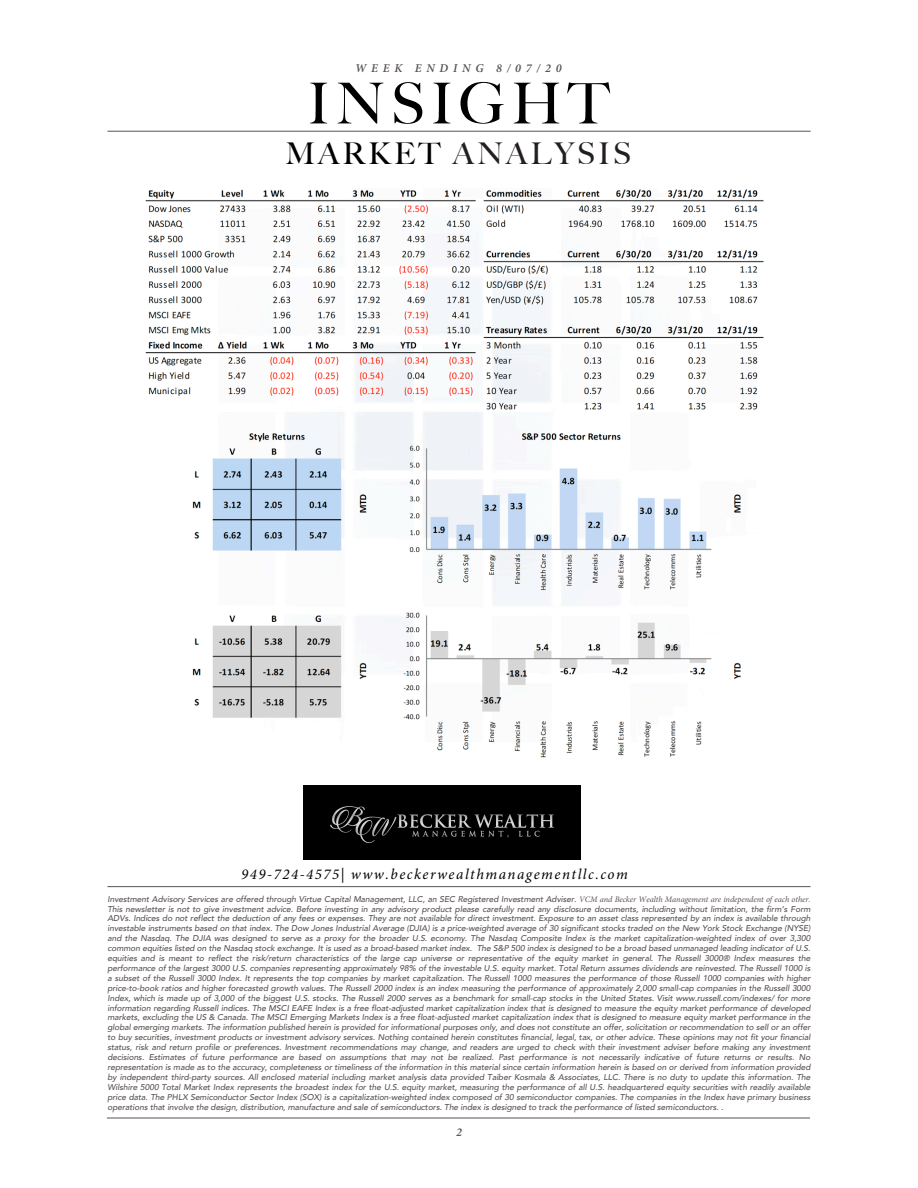
<style>
.page{position:relative;width:918px;height:1188px;background:#fff}
.page>*{position:absolute;margin:0;border:0;box-sizing:border-box;transform-origin:0 0}
.t1{font:500 56.55px "Big Caslon";letter-spacing:.1em;color:#000}
.t2{font:500 30px "Big Caslon";letter-spacing:.1em;color:#231f20}
.t3{font:italic 15px "Minion Pro";letter-spacing:.1em;color:#000}
.t4{font:italic 600 12px "Minion Pro";letter-spacing:.4em;color:#595352}
.t5{font:italic 500 8.4px/9.9px "Avenir";letter-spacing:-.005em;color:#595352;text-align:justify}
.s1{color:#000}
.s2{font-family:"Minion Pro";font-weight:400}
</style>
<div class="page">
<hr style="left:107px;top:886px;width:704px;height:1px;background:#595352">
<hr style="left:107px;top:1118px;width:703px;height:1px;background:#595352">
<hr style="left:107px;top:131px;width:704px;height:1px;background:#595352">
<img style="left:145px;top:189px;width:619px;height:569px">
<img style="left:303px;top:786px;width:278px;height:74px">
<p class="t4" style="left:355px;top:59px;width:208px">WEEK ENDING 8/07/20</p>
<p class="t1" style="left:307px;top:57px;width:304px">INSIGHT</p>
<p class="t2" style="left:285px;top:129px;width:347px"><span class="s1">MARKET</span> ANALYSIS</p>
<h3 class="t3" style="left:241px;top:863px;width:388px">949-724-4575| www.beckerwealthmanagementllc.com</h3>
<p class="t5" style="left:107px;top:894px;width:705px">Investment Advisory Services are offered through Virtue Capital Management, LLC, an SEC Registered Investment Adviser. <span class="s2">VCM and Becker Wealth Management are independent of each other.<br></span>This newsletter is not to give investment advice. Before investing in any advisory product please carefully read any disclosure documents, including without limitation, the firm’s Form ADVs. Indices do not reflect the deduction of any fees or expenses. They are not available for direct investment. Exposure to an asset class represented by an index is available through investable instruments based on that index. The Dow Jones Industrial Average (DJIA) is a price-weighted average of 30 significant stocks traded on the New York Stock Exchange (NYSE) and the Nasdaq. The DJIA was designed to serve as a proxy for the broader U.S. economy. The Nasdaq Composite Index is the market capitalization-weighted index of over 3,300 common equities listed on the Nasdaq stock exchange. It is used as a broad-based market index. The S&amp;P 500 index is designed to be a broad based unmanaged leading indicator of U.S. equities and is meant to reflect the risk/return characteristics of the large cap universe or representative of the equity market in general. The Russell 3000® Index measures the performance of the largest 3000 U.S. companies representing approximately 98% of the investable U.S. equity market. Total Return assumes dividends are reinvested. The Russell 1000 is a subset of the Russell 3000 Index. It represents the top companies by market capitalization. The Russell 1000 measures the performance of those Russell 1000 companies with higher price-to-book ratios and higher forecasted growth values. The Russell 2000 index is an index measuring the performance of approximately 2,000 small-cap companies in the Russell 3000<br>Index, which is made up of 3,000 of the biggest U.S. stocks. The Russell 2000 serves as a benchmark for small-cap stocks in the United States. Visit www.russell.com/indexes/ for more information regarding Russell indices. The MSCI EAFE Index is a free float-adjusted market capitalization index that is designed to measure the equity market performance of developed markets, excluding the US &amp; Canada. The MSCI Emerging Markets Index is a free float-adjusted market capitalization index that is designed to measure equity market performance in the global emerging markets. The information published herein is provided for informational purposes only, and does not constitute an offer, solicitation or recommendation to sell or an offer to buy securities, investment products or investment advisory services. Nothing contained herein constitutes financial, legal, tax, or other advice. These opinions may not fit your financial status, risk and return profile or preferences. Investment recommendations may change, and readers are urged to check with their investment adviser before making any investment decisions. Estimates of future performance are based on assumptions that may not be realized. Past performance is not necessarily indicative of future returns or results. No representation is made as to the accuracy, completeness or timeliness of the information in this material since certain information herein is based on or derived from information provided by independent third-party sources. All enclosed material including market analysis data provided Taiber Kosmala &amp; Associates, LLC. There is no duty to update this information. The Wilshire 5000 Total Market Index represents the broadest index for the U.S. equity market, measuring the performance of all U.S. headquartered equity securities with readily available price data. The PHLX Semiconductor Sector Index (SOX) is a capitalization-weighted index composed of 30 semiconductor companies. The companies in the Index have primary business operations that involve the design, distribution, manufacture and sale of semiconductors. The index is designed to track the performance of listed semiconductors. .</p>
<h3 class="t4" style="left:456px;top:1124px;width:7px">2</h3>
</div>
